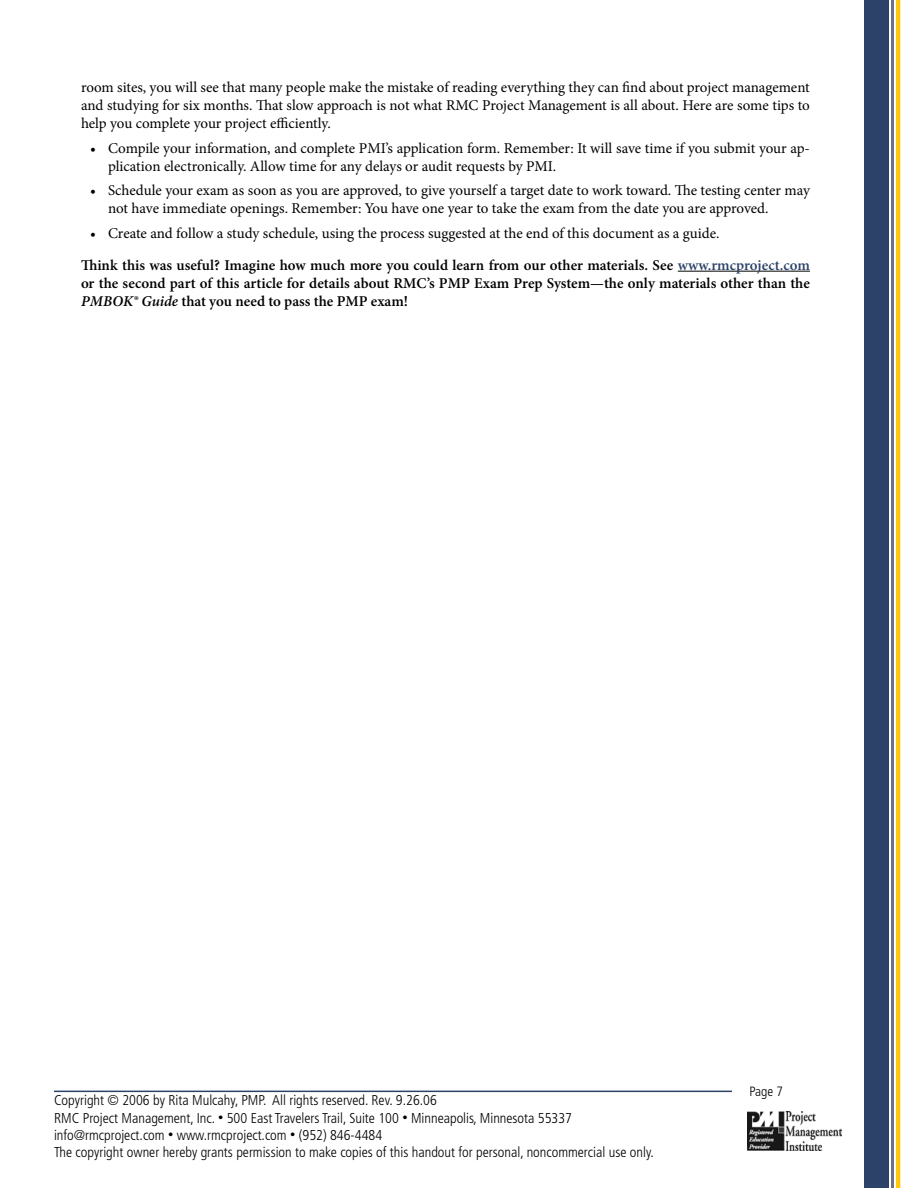
<style>
.page{position:relative;width:918px;height:1188px;background:#fff}
.page>*{position:absolute;margin:0;border:0;box-sizing:border-box;transform-origin:0 0}
.t1{font:15px/18px "Minion Pro";letter-spacing:-.005em;color:#000}
.t2{font:600 15px/18px "Minion Pro";color:#000}
.t3{font:300 condensed 14.25px/17.1px "Frutiger";color:#000}
.t4{font:300 condensed 13.5px "Frutiger";color:#000}
.s1{font-weight:600}
.s2{font-weight:600;color:#2c4268}
.s3{font-style:italic}
.s4{font-size:10.5px}
</style>
<div class="page">
<img style="left:748px;top:1112px;width:94px;height:38px">
<hr style="left:54px;top:1091px;width:678px;height:1px;background:#2c4268">
<hr style="left:891px;top:0;width:2px;height:1188px;background:#70708b">
<hr style="left:896px;top:0;width:4px;height:1188px;background:#ffc708">
<div style="left:864px;top:0;width:25px;height:1188px;background:#2c4268"></div>
<hr style="left:678px;top:271px;width:132px;height:1px;background:#000">
<p class="t1" style="left:81px;top:78px;width:730px;text-align:justify">room sites, you will see that many people make the mistake of reading everything they can find about project management and studying for six months. That slow approach is not what RMC Project Management is all about. Here are some tips to help you complete your project efficiently.</p>
<p class="t1" style="left:108px;top:139px;width:704px;text-indent:-18px">• Compile your information, and complete PMI’s application form. Remember: It will save time if you submit your ap&shy;plication electronically. Allow time for any delays or audit requests by PMI.</p>
<p class="t1" style="left:108px;top:182px;width:704px;text-indent:-18px">• Schedule your exam as soon as you are approved, to give yourself a target date to work toward. The testing center may not have immediate openings. Remember: You have one year to take the exam from the date you are approved.</p>
<p class="t1" style="left:81px;top:218px;width:730px;line-height:31.5px;text-indent:9px">• Create and follow a study schedule, using the process suggested at the end of this document as a guide.<br><span class="s1">Think this was useful? Imagine how much more you could learn from our other materials. See</span> <span class="s2">www.rmcproject.com</span></p>
<p class="t2" style="left:81px;top:274px;width:730px">or the second part of this article for details about RMC’s PMP Exam Prep System—the only materials other than the<br><span class="s3">PMBOK® Guide</span> that you need to pass the PMP exam!</p>
<p class="t3" style="left:54px;top:1092px;width:602px">Copyright © 2006 by Rita Mulcahy, PMP. All rights reserved. Rev. 9.26.06<br>RMC Project Management, Inc. <span class="s4">•</span> 500 East Travelers Trail, Suite 1 00 <span class="s4">•</span> Minneapolis, Minnesota 55337 info@rmcproject.com <span class="s4">•</span> www.rmcproject.com <span class="s4">•</span> (952) 846-4484<br>The copyright owner hereby grants permission to make copies of this handout for personal, noncommercial use only.</p>
<p class="t4" style="left:750px;top:1083px;width:25px">Page</p>
</div>
